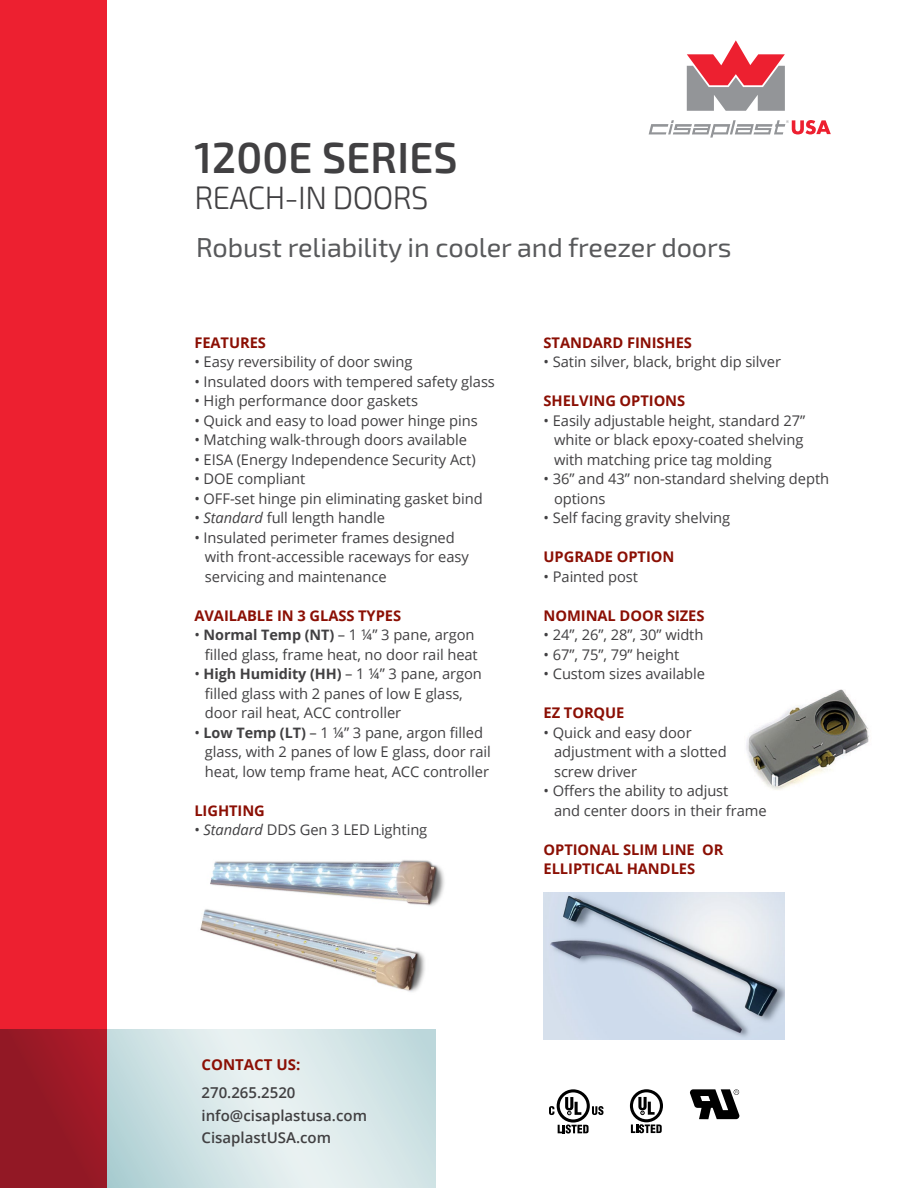
<style>
.page{position:relative;width:918px;height:1188px;background:#fff}
.page>*{position:absolute;margin:0;border:0;box-sizing:border-box;transform-origin:0 0}
.t1{font:600 43.5px "Exo 2";letter-spacing:.005em;color:#414042;scale:.96 1}
.t2{font:300 32.25px "Exo 2";letter-spacing:-.02em;color:#414042;scale:.96 1}
.t3{font:27px "Exo 2";letter-spacing:-.005em;color:#58595b}
.t4{font:600 15px/22.5px "Open Sans";color:#414042}
.t5{font:700 15px "Open Sans";color:#8b0f04}
.t6{font:14.7px/19.5px "Open Sans";letter-spacing:-.005em;color:#414042}
.t7{font:700 14.7px/19.5px "Open Sans";letter-spacing:-.005em;color:#8b0f04}
.s1{font-style:italic}
.s2{font-weight:700;font-size:14.4px}
</style>
<div class="page">
<div style="left:0;top:0;width:106px;height:1188px;background:#ed2030"></div>
<svg style="left:0;top:1030px;width:436px;height:158px;background:#c5b2b7"></svg>
<img style="left:200px;top:860px;width:245px;height:132px">
<img style="left:746px;top:689px;width:123px;height:101px">
<svg style="left:687px;top:40px;width:98px;height:71px"></svg>
<svg style="left:649px;top:120px;width:182px;height:18px"></svg>
<svg style="left:558px;top:1125px;width:31px;height:9px"></svg>
<svg style="left:592px;top:1106px;width:11px;height:9px"></svg>
<svg style="left:557px;top:1089px;width:33px;height:34px"></svg>
<div style="left:560px;top:1092px;width:27px;height:27px;background:#fff;border-radius:50%"></div>
<svg style="left:565px;top:1097px;width:16px;height:18px"></svg>
<svg style="left:549px;top:1106px;width:5px;height:9px"></svg>
<svg style="left:630px;top:1089px;width:33px;height:44px"></svg>
<svg style="left:690px;top:1089px;width:49px;height:30px"></svg>
<img style="left:544px;top:893px;width:241px;height:146px">
<h1 class="t1" style="left:194px;top:127px;width:248px">1200E SERIES</h1>
<h2 class="t2" style="left:194px;top:175px;width:245px">REACH-IN DOORS</h2>
<h3 class="t3" style="left:196px;top:229px;width:537px">Robust reliability in cooler and freezer doors</h3>
<p class="t7" style="left:194px;top:332px;width:73px">FEATURES</p>
<p class="t6" style="left:194px;top:352px;width:220px">• Easy reversibility of door swing</p>
<p class="t6" style="left:194px;top:371px;width:302px">• Insulated doors with tempered safety glass</p>
<p class="t6" style="left:194px;top:391px;width:225px">• High performance door gaskets</p>
<p class="t6" style="left:194px;top:410px;width:285px">• Quick and easy to load power hinge pins</p>
<p class="t6" style="left:194px;top:430px;width:274px">• Matching walk-through doors available</p>
<p class="t6" style="left:194px;top:449px;width:283px">• EISA (Energy Independence Security Act)</p>
<p class="t6" style="left:194px;top:469px;width:112px">• DOE compliant</p>
<p class="t6" style="left:194px;top:488px;width:290px">• OFF-set hinge pin eliminating gasket bind</p>
<p class="t6" style="left:194px;top:508px;width:192px">• <span class="s1">Standard</span> full length handle</p>
<p class="t6" style="left:205px;top:527px;width:265px;text-indent:-10px">• Insulated perimeter frames designed with front-accessible raceways for easy servicing and maintenance</p>
<p class="t7" style="left:194px;top:605px;width:208px">AVAILABLE IN 3 GLASS TYPES</p>
<p class="t6" style="left:194px;top:625px;width:285px;text-align:right">• <span class="s2">NORMAL TEMP (NT)</span> – 1 ¼” 3 pane, argon filled glass, frame heat, no door rail heat</p>
<p class="t6" style="left:205px;top:664px;width:279px;text-indent:-11px">• <span class="s2">HIGH HUMIDITY (HH)</span> – 1 ¼” 3 pane, argon filled glass with 2 panes of low E glass, door rail heat, ACC controller</p>
<p class="t6" style="left:205px;top:722px;width:288px;text-indent:-10px">• <span class="s2">LOW TEMP (LT)</span> – 1 ¼” 3 pane, argon filled glass, with 2 panes of low E glass, door rail heat, low temp frame heat, ACC controller</p>
<p class="t7" style="left:194px;top:800px;width:70px">LIGHTING</p>
<p class="t6" style="left:194px;top:820px;width:234px">• <span class="s1">Standard</span> DDS Gen 3 LED Lighting</p>
<p class="t7" style="left:544px;top:332px;width:150px">STANDARD FINISH ES</p>
<p class="t6" style="left:544px;top:352px;width:239px">• Satin silver, black, bright dip silver</p>
<p class="t7" style="left:544px;top:391px;width:143px">SH ELVING OPTIONS</p>
<p class="t6" style="left:554px;top:410px;width:253px;text-align:justify;text-indent:-10px">• Easily adjustable height, standard 27” white or black epoxy-coated shelving with matching price tag molding</p>
<p class="t6" style="left:554px;top:469px;width:277px;text-indent:-10px">• 36” and 43” non-standard shelving depth options</p>
<p class="t6" style="left:544px;top:508px;width:188px">• Self facing gravity shelving</p>
<p class="t7" style="left:544px;top:547px;width:132px">UPGRADE OPTION</p>
<p class="t6" style="left:544px;top:566px;width:96px">• Painted post</p>
<p class="t7" style="left:544px;top:605px;width:162px">N OMINAL DOOR SIZES</p>
<p class="t6" style="left:544px;top:625px;width:161px">• 24”, 26”, 28”, 30” width</p>
<p class="t6" style="left:544px;top:644px;width:137px">• 67”, 75”, 79” height</p>
<p class="t6" style="left:544px;top:664px;width:163px">• Custom sizes available</p>
<p class="t7" style="left:544px;top:703px;width:82px">EZ TORQUE</p>
<p class="t6" style="left:554px;top:722px;width:174px;text-indent:-10px">• Quick and easy door adjustment with a slotted screw driver</p>
<p class="t6" style="left:554px;top:781px;width:214px;text-indent:-10px">• Offers the ability to adjust<br>and center doors in their frame</p>
<p class="t7" style="left:544px;top:839px;width:182px">OPTIONAL SLIM LINE OR<br>ELLIPTICAL HANDLES</p>
<p class="t5" style="left:202px;top:1054px;width:100px">CONTACT US:</p>
<p class="t4" style="left:202px;top:1081px;width:167px">270.265.2520 info@cisaplastusa.com<br>CisaplastUSA.com</p>
</div>
